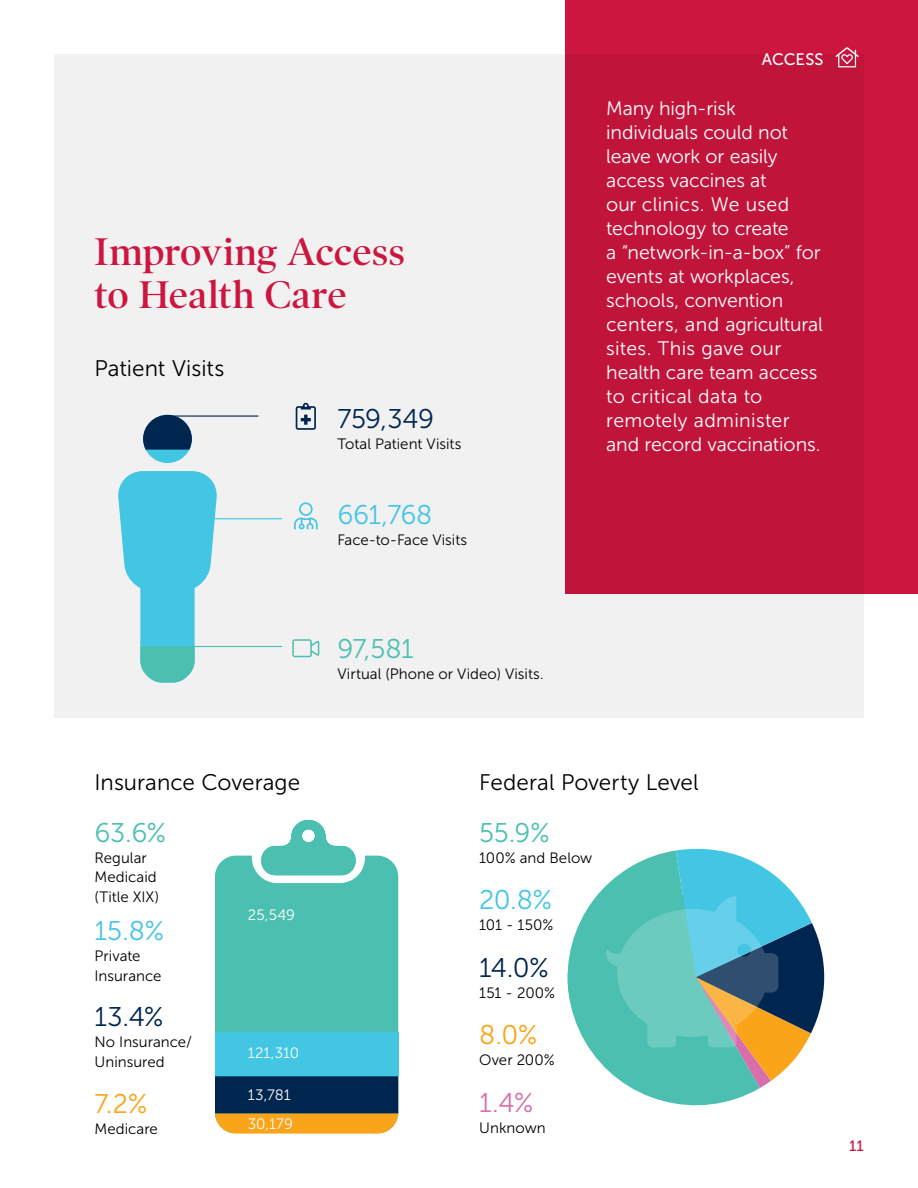
<style>
.page{position:relative;width:918px;height:1188px;background:#fff}
.page>*{position:absolute;margin:0;border:0;box-sizing:border-box;transform-origin:0 0}
.t1{font:600 39px/43.5px "Poynter OS Disp";color:#cd163f}
.t2{font:27px "Museo Sans 300";letter-spacing:-.02em;color:#00254f}
.t3{font:27px "Museo Sans 300";letter-spacing:-.02em;color:#43c5e4}
.t4{font:27px "Museo Sans 300";letter-spacing:-.02em;color:#4bc0b1}
.t5{font:27px "Museo Sans 300";color:#faa41a}
.t6{font:27px "Museo Sans 300";color:#d86eab}
.t7{font:22.5px "Museo Sans 300";color:#000}
.t8{font:19.5px/24px "Museo Sans 300";letter-spacing:-.005em;color:#fff}
.t9{font:16.5px "Museo Sans 500";letter-spacing:-.005em;color:#fff}
.t10{font:15px/19.5px "Museo Sans 300";color:#000}
.t11{font:15px/29.2px "Museo Sans 300";color:#fff}
.t12{font:15px "Museo Sans 500";color:#cd163f}
</style>
<div class="page">
<div style="left:54px;top:54px;width:810px;height:664px;background:#f1f1f2"></div>
<div style="left:565px;top:0;width:353px;height:594px;background:#c1143b"></div>
<div style="left:215px;top:856px;width:183px;height:176px;background:#4bc0b1"></div>
<div style="left:215px;top:1032px;width:183px;height:44px;background:#43c5e4"></div>
<svg style="left:261px;top:820px;width:95px;height:55px"></svg>
<svg style="left:215px;top:1076px;width:183px;height:58px;background:#585542"></svg>
<svg style="left:567px;top:885px;width:193px;height:221px;fill:#4bc0b1"></svg>
<svg style="left:606px;top:848px;width:219px;height:240px;background:#72b6b2"></svg>
<hr style="left:165px;top:646px;width:117px;height:1px;background:#4bc0b1">
<hr style="left:165px;top:518px;width:117px;height:1px;background:#43c5e4">
<svg style="left:292px;top:639px;width:27px;height:18px"></svg>
<svg style="left:294px;top:502px;width:24px;height:27px"></svg>
<div style="left:143px;top:415px;width:49px;height:48px;background:#43c5e4;border-radius:50%"></div>
<svg style="left:118px;top:471px;width:100px;height:212px"></svg>
<svg style="left:143px;top:415px;width:49px;height:35px;background:#214367"></svg>
<hr style="left:167px;top:415px;width:91px;height:2px;background:#00254f">
<svg style="left:296px;top:403px;width:20px;height:27px"></svg>
<svg style="left:835px;top:47px;width:24px;height:20px"></svg>
<h1 class="t1" style="left:94px;top:230px;width:312px">Improving Access to Health Care</h1>
<p class="t7" style="left:94px;top:356px;width:131px">Patient Visits</p>
<h2 class="t2" style="left:338px;top:404px;width:98px">759,349</h2>
<p class="t10" style="left:338px;top:434px;width:125px">Total Patient Visits</p>
<h2 class="t3" style="left:338px;top:500px;width:96px">661,768</h2>
<p class="t10" style="left:338px;top:530px;width:131px">Face-to-Face Visits</p>
<h2 class="t4" style="left:338px;top:634px;width:78px">97,581</h2>
<p class="t10" style="left:338px;top:664px;width:208px">Virtual (Phone or Video) Visits.</p>
<p class="t9" style="left:762px;top:50px;width:63px">ACCESS</p>
<p class="t8" style="left:606px;top:97px;width:218px">Many high-risk individuals could not leave work or easily access vaccines at<br>our clinics. We used technology to create<br>a “network-in-a-box” for events at workplaces, schools, convention centers, and agricultural sites. This gave our health care team access to critical data to remotely administer and record vaccinations.</p>
<p class="t7" style="left:94px;top:770px;width:207px">Insurance Coverage</p>
<h2 class="t4" style="left:94px;top:818px;width:73px">63.6%</h2>
<p class="t10" style="left:94px;top:848px;width:66px">Regular<br>Medicaid (Title XIX)</p>
<h2 class="t3" style="left:94px;top:916px;width:71px">15.8%</h2>
<p class="t10" style="left:94px;top:946px;width:68px">Private<br>Insurance</p>
<h2 class="t2" style="left:94px;top:1003px;width:71px">13.4%</h2>
<p class="t10" style="left:94px;top:1033px;width:99px">No Insurance/<br>Uninsured</p>
<h2 class="t5" style="left:94px;top:1089px;width:55px">7.2%</h2>
<p class="t10" style="left:94px;top:1119px;width:65px">Medicare</p>
<p class="t11" style="left:248px;top:900px;width:49px">25,549</p>
<p class="t11" style="left:248px;top:1039px;width:53px">121,310</p>
<p class="t11" style="left:248px;top:1080px;width:47px">13,781<br>30,179</p>
<p class="t7" style="left:479px;top:770px;width:221px">Federal Poverty Level</p>
<h2 class="t4" style="left:479px;top:818px;width:72px">55.9%</h2>
<p class="t10" style="left:479px;top:848px;width:115px">100% and Below</p>
<h2 class="t3" style="left:479px;top:886px;width:75px">20.8%</h2>
<p class="t10" style="left:479px;top:916px;width:76px">101 - 150%</p>
<h2 class="t2" style="left:479px;top:953px;width:71px">14.0%</h2>
<p class="t10" style="left:479px;top:983px;width:77px">151 - 200%</p>
<h2 class="t5" style="left:479px;top:1021px;width:60px">8.0%</h2>
<p class="t10" style="left:479px;top:1051px;width:77px">Over 200%</p>
<h2 class="t6" style="left:479px;top:1088px;width:56px">1.4%</h2>
<p class="t10" style="left:479px;top:1118px;width:68px">Unknown</p>
<p class="t12" style="left:849px;top:1138px;width:16px">11</p>
</div>
